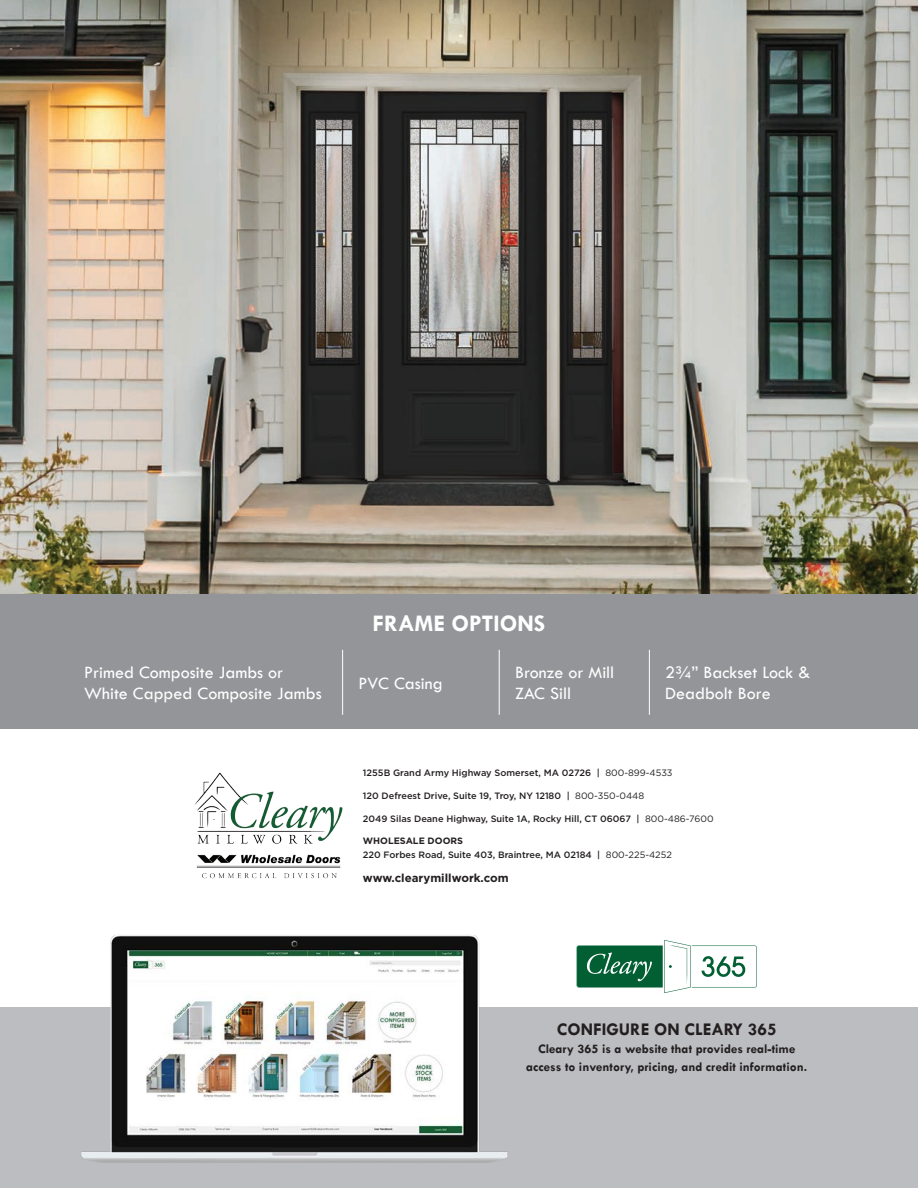
<style>
.page{position:relative;width:918px;height:1188px;background:#fff}
.page>*{position:absolute;margin:0;border:0;box-sizing:border-box;transform-origin:0 0}
.t1{font:700 24px "Tw Cen";color:#fff}
.t2{font:18px/21.6px "Tw Cen";color:#fff}
.t3{font:700 18px "Tw Cen";color:#231f20}
.t4{font:700 13.2px/18px "Tw Cen";color:#231f20;text-align:center}
.t5{font:700 11.55px "Gotham";color:#231f20}
.t6{font:500 9.15px "Gotham";color:#231f20}
.t7{font:700 9.15px "Gotham";color:#231f20}
.s1{font-weight:400}
</style>
<div class="page">
<img style="left:0;top:0;width:918px;height:594px">
<div style="left:0;top:594px;width:918px;height:134px;background:#939598"></div>
<hr style="left:342px;top:650px;width:1px;height:65px;background:#fff">
<hr style="left:499px;top:650px;width:1px;height:65px;background:#fff">
<hr style="left:649px;top:650px;width:1px;height:65px;background:#fff">
<div style="left:0;top:1008px;width:918px;height:180px;background:#bcbdc0"></div>
<img style="left:72px;top:935px;width:445px;height:228px">
<svg style="left:577px;top:940px;width:180px;height:53px"></svg>
<img style="left:194px;top:772px;width:149px;height:107px">
<p class="t1" style="left:373px;top:609px;width:174px">FRAME OPTIONS</p>
<p class="t2" style="left:84px;top:661px;width:239px">Primed Composite Jambs or<br>White Capped Composite Jambs</p>
<p class="t2" style="left:359px;top:672px;width:86px">PVC Casing</p>
<p class="t2" style="left:515px;top:661px;width:101px">Bronze or Mill<br>ZAC Sill</p>
<p class="t2" style="left:665px;top:661px;width:147px">2¾” Backset Lock &amp;<br>Deadbolt Bore</p>
<p class="t6" style="left:363px;top:767px;width:311px">1255B Grand Army Highway Somerset, MA 02726 | <span class="s1">800-899-4533</span></p>
<p class="t6" style="left:363px;top:789px;width:283px">120 Defreest Drive, Suite 19, Troy, NY 12180 | <span class="s1">800-350-0448</span></p>
<p class="t6" style="left:363px;top:812px;width:352px">2049 Silas Deane Highway, Suite 1A, Rocky Hill, CT 06067 | <span class="s1">800-486-7600</span></p>
<p class="t7" style="left:363px;top:835px;width:102px">WHOLESALE DOORS</p>
<p class="t6" style="left:363px;top:849px;width:310px">220 Forbes Road, Suite 403, Braintree, MA 02184 | <span class="s1">800-225-4252</span></p>
<p class="t5" style="left:363px;top:870px;width:147px">www.clearymillwork.com</p>
<p class="t3" style="left:557px;top:1019px;width:221px">CONFIGURE ON CLEARY 365</p>
<p class="t4" style="left:526px;top:1040px;width:282px">Cleary 365 is a website that provides real-time access to inventory, pricing, and credit information.</p>
</div>
